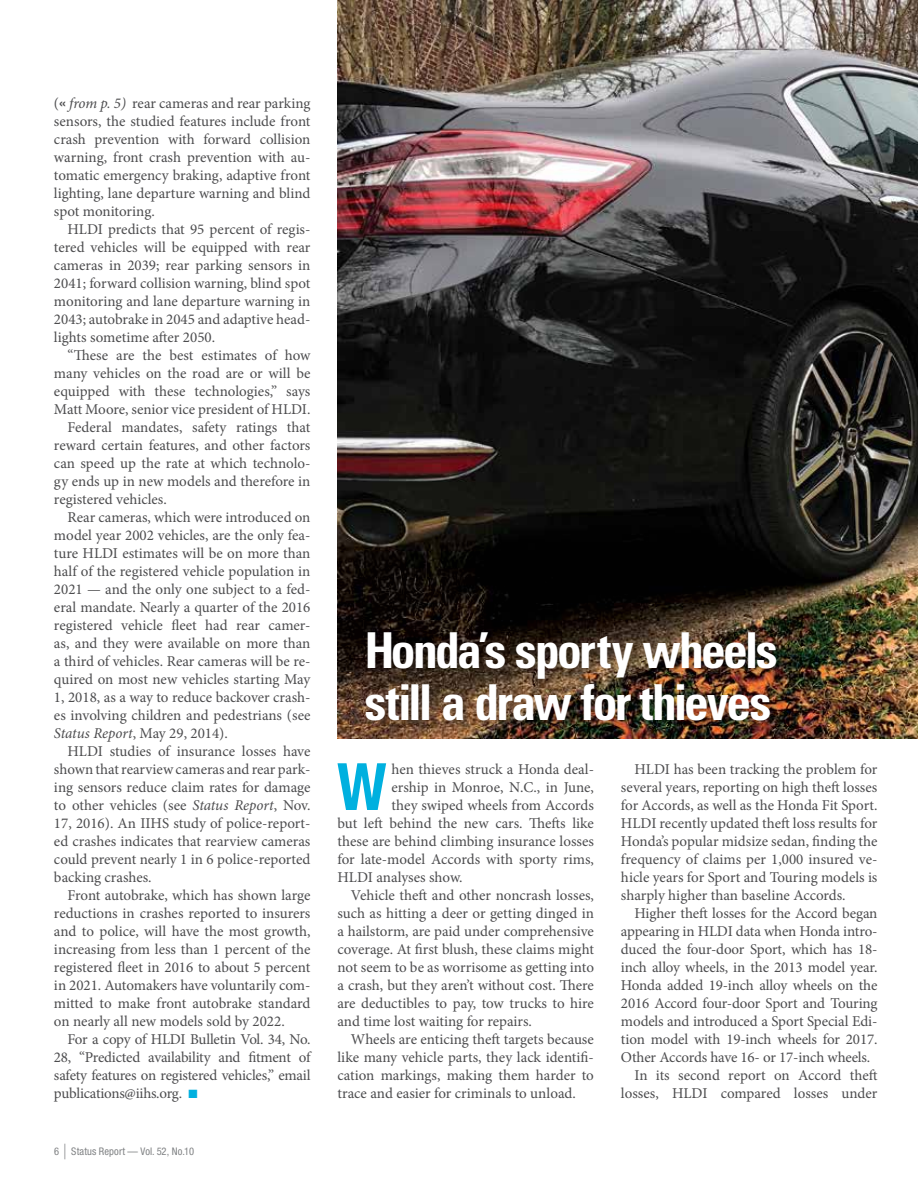
<style>
.page{position:relative;width:918px;height:1188px;background:#fff}
.page>*{position:absolute;margin:0;border:0;box-sizing:border-box;transform-origin:0 0}
.t1{font:700 condensed 65.4px "Helvetica Neue LT Pro";color:#00b0df}
.t2{font:700 condensed 49.5px/52.5px "Univers LT Std";letter-spacing:-.055em;color:#fff}
.t3{font:15px/18px "Minion Pro";letter-spacing:-.005em;color:#4c4c4e;text-align:justify}
.t4{font:condensed 10.5px "Helvetica Neue LT Pro";letter-spacing:.01em;color:#808284}
.s1{font-family:"Helvetica Neue LT Pro";font-weight:500}
.s2{font-style:italic}
.s3{color:#00b0df}
.s4{font-size:21px}
</style>
<div class="page">
<img style="left:338px;top:0;width:580px;height:738px">
<div style="left:363px;top:628px;width:426px;height:105px;background:#000;opacity:.35"></div>
<p class="t3" style="left:54px;top:94px;width:258px">(<span class="s1">«</span> <span class="s2">from p. 5)</span> rear cameras and rear parking sensors, the studied features include front crash prevention with forward collision warning, front crash prevention with au&shy;tomatic emergency braking, adaptive front lighting, lane departure warning and blind spot monitoring.</p>
<p class="t3" style="left:54px;top:220px;width:258px;text-indent:14px">HLDI predicts that 95 percent of regis&shy;tered vehicles will be equipped with rear cameras in 2039; rear parking sensors in 2041; forward collision warning, blind spot monitoring and lane departure warning in 2043; autobrake in 2045 and adaptive head&shy;lights sometime after 2050.</p>
<p class="t3" style="left:67px;top:346px;width:245px">“These are the best estimates of how</p>
<p class="t3" style="left:54px;top:364px;width:258px">many vehicles on the road are or will be</p>
<p class="t3" style="left:54px;top:382px;width:258px">equipped with these technologies,” says</p>
<p class="t3" style="left:54px;top:400px;width:258px">Matt Moore, senior vice president of HLDI.</p>
<p class="t3" style="left:67px;top:418px;width:244px">Federal mandates, safety ratings that</p>
<p class="t3" style="left:54px;top:436px;width:258px">reward certain features, and other factors</p>
<p class="t3" style="left:54px;top:454px;width:258px">can speed up the rate at which technolo-</p>
<p class="t3" style="left:54px;top:472px;width:258px">gy ends up in new models and therefore in</p>
<p class="t3" style="left:54px;top:490px;width:114px">registered vehicles.</p>
<p class="t3" style="left:67px;top:508px;width:245px">Rear cameras, which were introduced on</p>
<p class="t3" style="left:54px;top:526px;width:258px">model year 2002 vehicles, are the only fea-</p>
<p class="t3" style="left:54px;top:544px;width:258px">ture HLDI estimates will be on more than</p>
<p class="t3" style="left:54px;top:562px;width:258px">half of the registered vehicle population in</p>
<p class="t3" style="left:54px;top:580px;width:258px">2021 — and the only one subject to a fed-</p>
<p class="t3" style="left:54px;top:598px;width:258px">eral mandate. Nearly a quarter of the 2016</p>
<p class="t3" style="left:54px;top:616px;width:258px">registered vehicle fleet had rear camer-</p>
<p class="t3" style="left:54px;top:634px;width:258px">as, and they were available on more than</p>
<p class="t3" style="left:54px;top:652px;width:258px">a third of vehicles. Rear cameras will be re-</p>
<p class="t3" style="left:54px;top:670px;width:258px">quired on most new vehicles starting May</p>
<p class="t3" style="left:54px;top:688px;width:258px">1, 2018, as a way to reduce backover crash-</p>
<p class="t3" style="left:54px;top:706px;width:258px">es involving children and pedestrians (see</p>
<p class="t3" style="left:54px;top:724px;width:175px"><span class="s2">Status Report</span>, May 29, 2014).</p>
<p class="t3" style="left:67px;top:742px;width:245px">HLDI studies of insurance losses have</p>
<p class="t3" style="left:54px;top:760px;width:258px">shown that rearview cameras and rear park-</p>
<p class="t3" style="left:54px;top:778px;width:258px">ing sensors reduce claim rates for damage</p>
<p class="t3" style="left:54px;top:796px;width:258px">to other vehicles (see <span class="s2">Status Report</span>, Nov.</p>
<p class="t3" style="left:54px;top:814px;width:258px">17, 2016). An IIHS study of police-report-</p>
<p class="t3" style="left:54px;top:832px;width:258px">ed crashes indicates that rearview cameras</p>
<p class="t3" style="left:54px;top:850px;width:258px">could prevent nearly 1 in 6 police-reported</p>
<p class="t3" style="left:54px;top:868px;width:99px">backing crashes.</p>
<p class="t3" style="left:67px;top:886px;width:244px">Front autobrake, which has shown large</p>
<p class="t3" style="left:54px;top:904px;width:258px">reductions in crashes reported to insurers</p>
<p class="t3" style="left:54px;top:922px;width:258px">and to police, will have the most growth,</p>
<p class="t3" style="left:54px;top:940px;width:258px">increasing from less than 1 percent of the</p>
<p class="t3" style="left:54px;top:958px;width:258px">registered fleet in 2016 to about 5 percent</p>
<p class="t3" style="left:54px;top:976px;width:258px">in 2021. Automakers have voluntarily com-</p>
<p class="t3" style="left:54px;top:994px;width:258px">mitted to make front autobrake standard</p>
<p class="t3" style="left:54px;top:1012px;width:232px">on nearly all new models sold by 2022.</p>
<p class="t3" style="left:67px;top:1030px;width:244px">For a copy of HLDI Bulletin Vol. 34, No.</p>
<p class="t3" style="left:54px;top:1048px;width:258px">28, “Predicted availability and fitment of</p>
<p class="t3" style="left:54px;top:1066px;width:258px">safety features on registered vehicles,” email</p>
<p class="t3" style="left:54px;top:1084px;width:145px">publications@iihs.org. <span class="s3">■</span></p>
<p class="t4" style="left:54px;top:1145px;width:142px">6 <span class="s4">|</span> Status Report — Vol. 52, No.10</p>
<h2 class="t2" style="left:364px;top:623px;width:415px">Honda’s sporty wheels still a draw for thieves</h2>
<h1 class="t1" style="left:337px;top:747px;width:51px">W</h1>
<p class="t3" style="left:392px;top:760px;width:204px">hen thieves struck a Honda deal-</p>
<p class="t3" style="left:392px;top:778px;width:204px">ership in Monroe, N.C., in June,</p>
<p class="t3" style="left:392px;top:796px;width:204px">they swiped wheels from Accords</p>
<p class="t3" style="left:337px;top:814px;width:258px">but left behind the new cars. Thefts like</p>
<p class="t3" style="left:337px;top:832px;width:258px">these are behind climbing insurance losses</p>
<p class="t3" style="left:337px;top:850px;width:258px">for late-model Accords with sporty rims,</p>
<p class="t3" style="left:337px;top:868px;width:127px">HLDI analyses show.</p>
<p class="t3" style="left:351px;top:886px;width:245px">Vehicle theft and other noncrash losses,</p>
<p class="t3" style="left:337px;top:904px;width:258px">such as hitting a deer or getting dinged in</p>
<p class="t3" style="left:337px;top:922px;width:258px">a hailstorm, are paid under comprehensive</p>
<p class="t3" style="left:337px;top:940px;width:258px">coverage. At first blush, these claims might</p>
<p class="t3" style="left:337px;top:958px;width:258px">not seem to be as worrisome as getting into</p>
<p class="t3" style="left:337px;top:976px;width:258px">a crash, but they aren’t without cost. There</p>
<p class="t3" style="left:337px;top:994px;width:258px">are deductibles to pay, tow trucks to hire</p>
<p class="t3" style="left:337px;top:1012px;width:196px">and time lost waiting for repairs.</p>
<p class="t3" style="left:351px;top:1030px;width:244px">Wheels are enticing theft targets because</p>
<p class="t3" style="left:337px;top:1048px;width:258px">like many vehicle parts, they lack identifi-</p>
<p class="t3" style="left:337px;top:1066px;width:258px">cation markings, making them harder to</p>
<p class="t3" style="left:337px;top:1084px;width:240px">trace and easier for criminals to unload.</p>
<p class="t3" style="left:621px;top:760px;width:258px;text-indent:14px">HLDI has been tracking the problem for several years, reporting on high theft losses for Accords, as well as the Honda Fit Sport.<br>HLDI recently updated theft loss results for Honda’s popular midsize sedan, finding the frequency of claims per 1,000 insured ve&shy;hicle years for Sport and Touring models is sharply higher than baseline Accords.</p>
<p class="t3" style="left:634px;top:904px;width:245px">Higher theft losses for the Accord began</p>
<p class="t3" style="left:621px;top:922px;width:258px">appearing in HLDI data when Honda intro-</p>
<p class="t3" style="left:621px;top:940px;width:258px">duced the four-door Sport, which has 18-</p>
<p class="t3" style="left:621px;top:958px;width:258px">inch alloy wheels, in the 2013 model year.</p>
<p class="t3" style="left:621px;top:976px;width:258px">Honda added 19-inch alloy wheels on the</p>
<p class="t3" style="left:621px;top:994px;width:258px">2016 Accord four-door Sport and Touring</p>
<p class="t3" style="left:621px;top:1012px;width:258px">models and introduced a Sport Special Edi-</p>
<p class="t3" style="left:621px;top:1030px;width:258px">tion model with 19-inch wheels for 2017.</p>
<p class="t3" style="left:621px;top:1048px;width:251px">Other Accords have 16- or 17-inch wheels.</p>
<p class="t3" style="left:634px;top:1066px;width:245px">In its second report on Accord theft</p>
<p class="t3" style="left:621px;top:1084px;width:258px">losses, HLDI compared losses under</p>
</div>
